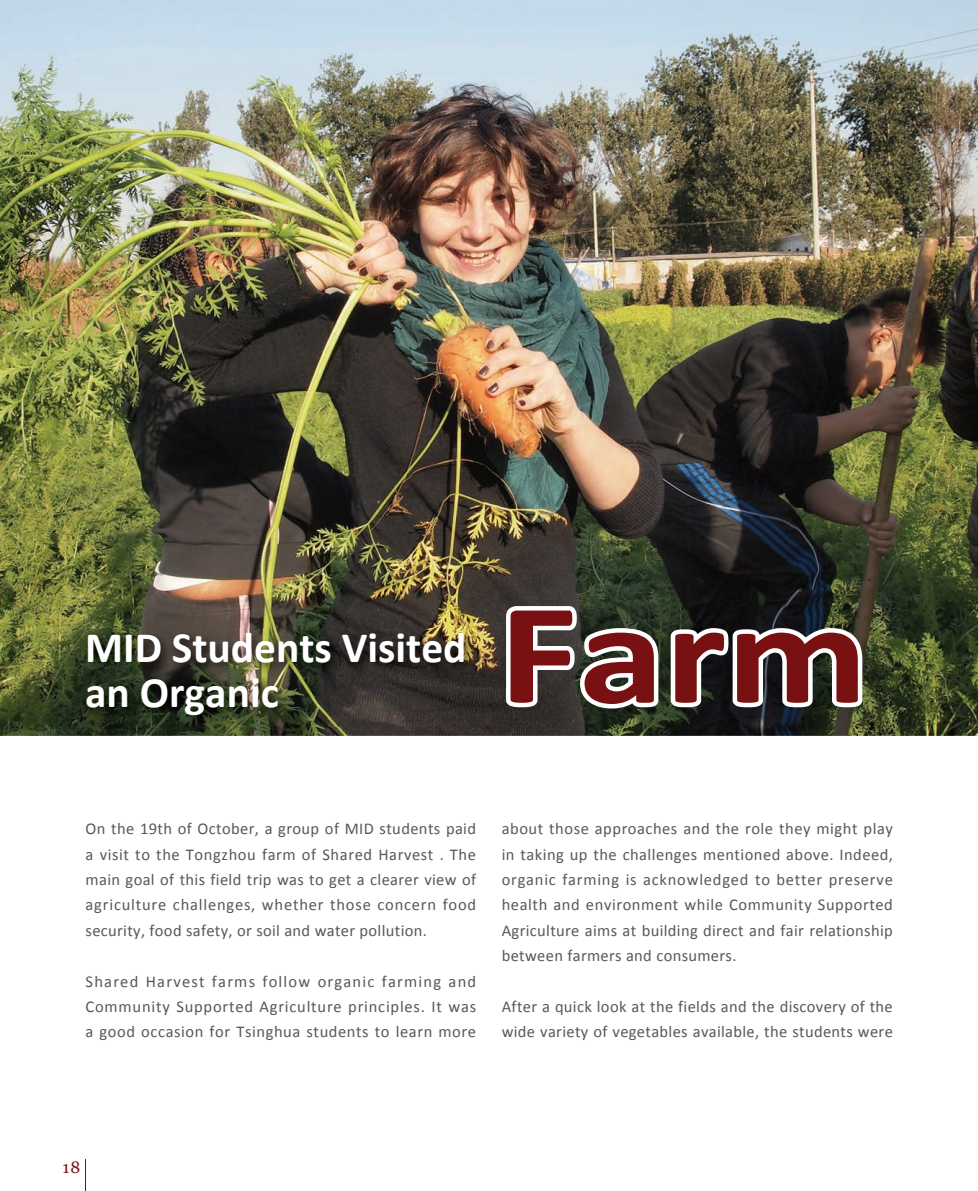
<style>
.page{position:relative;width:978px;height:1191px;background:#fff}
.page>*{position:absolute;margin:0;border:0;box-sizing:border-box;transform-origin:0 0}
.t1{font:700 145.2px "Calibri";color:#791113;scale:1.2 1}
.t2{font:700 43.5px/45px "Calibri";color:#fff}
.t3{font:16.5px/25.3px "Calibri";letter-spacing:.02em;color:#57585a;text-align:justify}
.t4{font:16.5px "Georgia";color:#791113}
</style>
<div class="page">
<hr style="left:85px;top:1159px;width:1px;height:32px;background:#791113">
<img style="left:0;top:0;width:978px;height:736px">
<img style="left:83px;top:628px;width:393px;height:98px">
<svg style="left:499px;top:598px;width:371px;height:116px"></svg>
<h2 class="t2" style="left:85px;top:624px;width:383px">MID Students Visited an Organic</h2>
<h1 class="t1" style="left:499px;top:561px;width:309px">Farm</h1>
<p class="t3" style="left:86px;top:816px;width:392px">On the 19th of October, a group of MID students paid a visit to the Tongzhou farm of Shared Harvest . The main goal of this field trip was to get a clearer view of agriculture challenges, whether those concern food security, food safety, or soil and water pollution.</p>
<p class="t3" style="left:86px;top:968px;width:392px">Shared Harvest farms follow organic farming and Community Supported Agriculture principles. It was a good occasion for Tsinghua students to learn more</p>
<p class="t3" style="left:502px;top:816px;width:393px">about those approaches and the role they might play in taking up the challenges mentioned above. Indeed, organic farming is acknowledged to better preserve health and environment while Community Supported Agriculture aims at building direct and fair relationship between farmers and consumers.</p>
<p class="t3" style="left:502px;top:994px;width:393px">After a quick look at the fields and the discovery of the wide variety of vegetables available, the students were</p>
<p class="t4" style="left:62px;top:1157px;width:19px">18</p>
</div>
